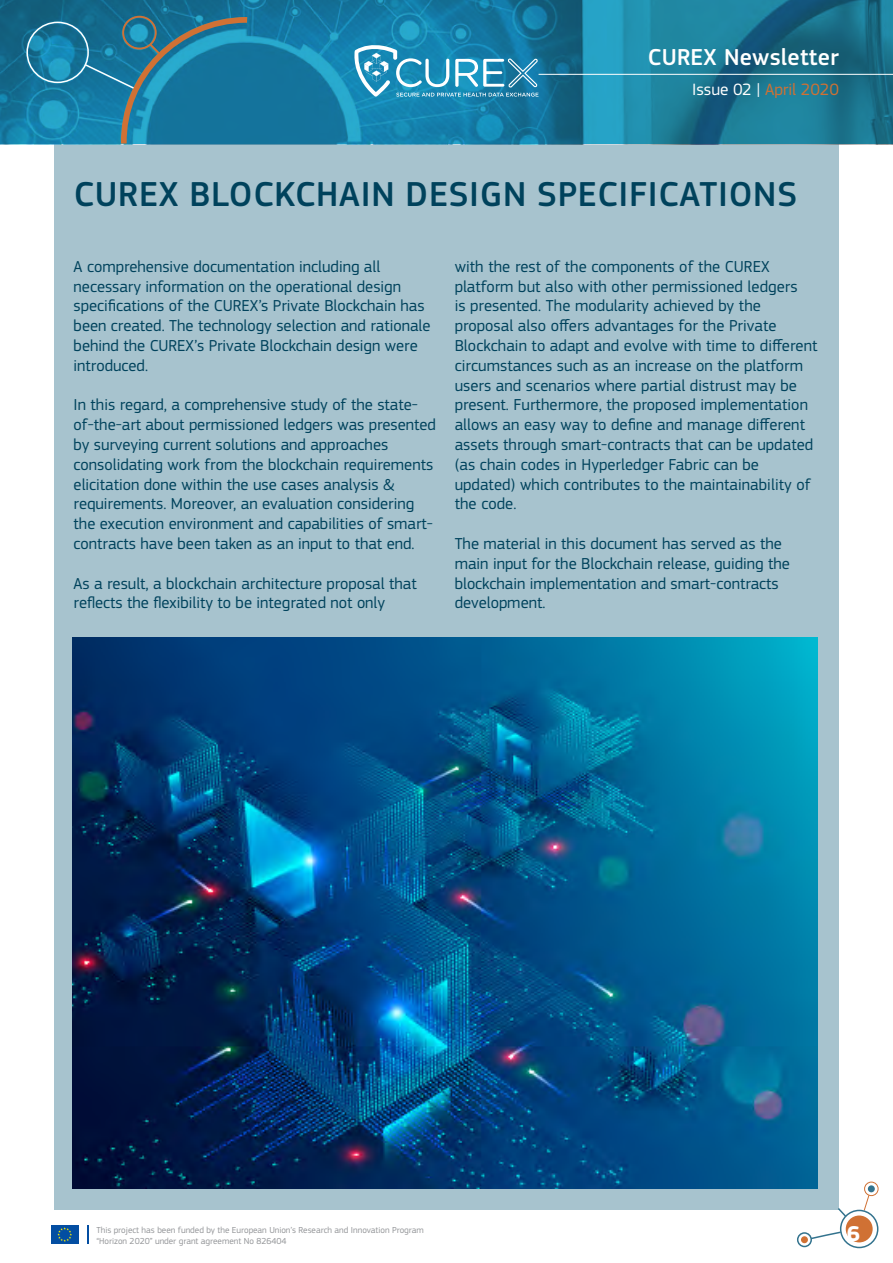
<style>
.page{position:relative;width:893px;height:1263px;background:#fff}
.page>*{position:absolute;margin:0;border:0;box-sizing:border-box;transform-origin:0 0}
.titolo{font:500 36px "EC Square Sans Pro";letter-spacing:.02em;color:#00425c}
.t1{font:500 24px "EC Square Sans Pro";letter-spacing:.01em;color:#fff}
.t2{font:700 22.35px "EC Square Sans Pro";color:#fff}
.t3{font:17.1px "EC Square Sans Pro";color:#d07134}
.TESTO_CORRENTE{font:16.5px/19.8px "EC Square Sans Pro";color:#00425c}
.t4{font:9px/10.8px "EC Square Sans Pro";color:#939598}
.s1{color:#fff}
</style>
<div class="page">
<div style="left:846px;top:1215px;width:27px;height:27px;background:#d07134;border-radius:50%"></div>
<svg style="left:836px;top:1208px;width:12px;height:10px"></svg>
<div style="left:801px;top:1236px;width:7px;height:7px;background:#d07134;border-radius:50%"></div>
<div style="left:868px;top:1185px;width:7px;height:7px;background:#33738e;border-radius:50%"></div>
<div style="left:797px;top:1232px;width:15px;height:15px;border:2px solid #33738e;border-radius:50%"></div>
<div style="left:864px;top:1182px;width:14px;height:14px;border:1px solid #d07134;border-radius:50%"></div>
<svg style="left:809px;top:1231px;width:33px;height:9px"></svg>
<svg style="left:863px;top:1194px;width:7px;height:17px"></svg>
<div style="left:840px;top:1210px;width:38px;height:38px;border:2px solid #33738e;border-radius:50%"></div>
<svg style="left:87px;top:1225px;width:1px;height:19px"></svg>
<div style="left:51px;top:1225px;width:27px;height:19px;background:#034ea2"></div>
<svg style="left:57px;top:1227px;width:15px;height:15px"></svg>
<div style="left:54px;top:144px;width:785px;height:1065px;background:#a7c3ce"></div>
<svg style="left:0;top:0;width:893px;height:144px;background:#197a9c"></svg>
<svg style="left:83px;top:14px;width:170px;height:131px;background:#237a9b"></svg>
<div style="left:26px;top:22px;width:63px;height:61px;border:2px solid #fff;border-radius:50%"></div>
<hr style="left:539px;top:74px;width:354px;height:1px;background:#fff">
<svg style="left:354px;top:44px;width:185px;height:53px;background:#429bbf"></svg>
<img style="left:73px;top:638px;width:745px;height:551px">
<p class="t1" style="left:648px;top:43px;width:192px">CUREX Newsletter</p>
<p class="t3" style="left:692px;top:79px;width:148px"><span class="s1">Issue 02 |</span> April 2020</p>
<p class="titolo" style="left:74px;top:173px;width:725px">CUREX BLOCKCHAIN DESIGN SPECIFICATIONS</p>
<p class="TESTO_CORRENTE" style="left:74px;top:257px;width:358px">A comprehensive documentation including all necessary information on the operational design specifications of the CUREX’s Private Blockchain has been created. The technology selection and rationale behind the CUREX’s Private Blockchain design were introduced.</p>
<p class="TESTO_CORRENTE" style="left:74px;top:395px;width:364px">In this regard, a comprehensive study of the state&shy;of-the-art about permissioned ledgers was presented by surveying current solutions and approaches consolidating work from the blockchain requirements elicitation done within the use cases analysis &amp; requirements. Moreover, an evaluation considering the execution environment and capabilities of smart&shy;contracts have been taken as an input to that end.</p>
<p class="TESTO_CORRENTE" style="left:74px;top:573px;width:345px">As a result, a blockchain architecture proposal that reflects the flexibility to be integrated not only</p>
<p class="TESTO_CORRENTE" style="left:455px;top:257px;width:364px">with the rest of the components of the CUREX platform but also with other permissioned ledgers<br>is presented. The modularity achieved by the proposal also offers advantages for the Private Blockchain to adapt and evolve with time to different circumstances such as an increase on the platform users and scenarios where partial distrust may be present. Furthermore, the proposed implementation allows an easy way to define and manage different assets through smart-contracts that can be updated (as chain codes in Hyperledger Fabric can be updated) which contributes to the maintainability of the code.</p>
<p class="TESTO_CORRENTE" style="left:455px;top:534px;width:337px">The material in this document has served as the main input for the Blockchain release, guiding the blockchain implementation and smart-contracts development.</p>
<p class="t4" style="left:96px;top:1225px;width:329px">This project has been funded by the European Union’s Research and Innovation Program “Horizon 2020” under grant agreement No 826404</p>
<h3 class="t2" style="left:847px;top:1220px;width:15px">6</h3>
</div>
